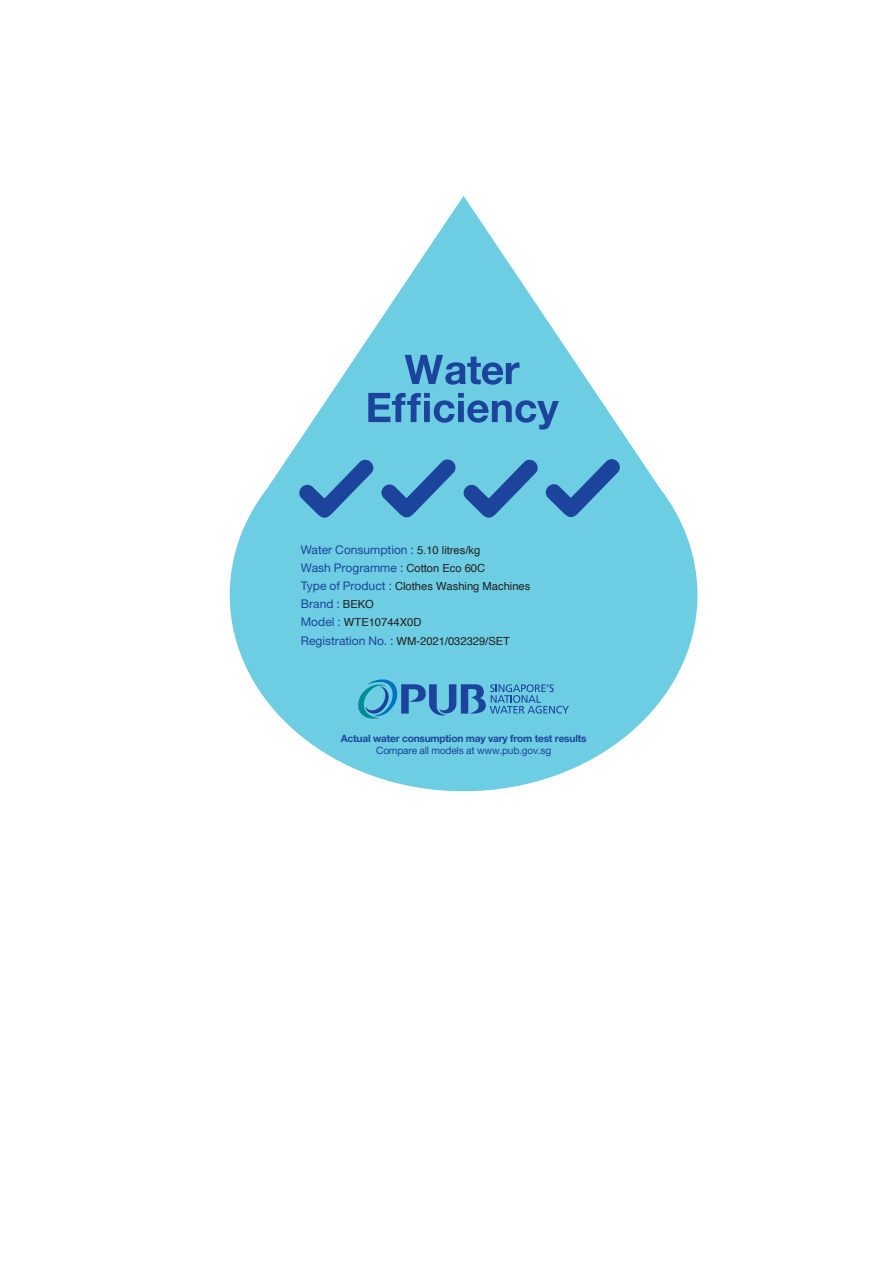
<style>
.page{position:relative;width:893px;height:1263px;background:#fff}
.page>*{position:absolute;margin:0;border:0;box-sizing:border-box;transform-origin:0 0}
.t1{font:12px/18.1px "Helvetica Neue LT Pro";color:#1c449c}
.t2{font:11.1px/18.1px "Helvetica";color:#231f20}
.t3{font:700 10.2px "Helvetica Neue LT Pro";letter-spacing:-.02em;color:#1c449c}
.t4{font:10.2px "Helvetica Neue LT Pro";letter-spacing:-.02em;color:#1c449c}
.s1{font-family:"Helvetica";font-size:11.1px;color:#231f20}
.s2{font-family:"Helvetica Neue LT Pro";font-size:12px;color:#1c449c}
</style>
<div class="page">
<svg style="left:230px;top:196px;width:467px;height:595px;fill:#6dcde3"></svg>
<svg style="left:405px;top:355px;width:114px;height:30px;background:#488fc2"></svg>
<svg style="left:368px;top:393px;width:191px;height:36px;background:#4f9bc9"></svg>
<svg style="left:296px;top:456px;width:325px;height:65px;background:#55a5ce"></svg>
<svg style="left:354px;top:679px;width:215px;height:43px;background:#56acd1"></svg>
<p class="t1" style="left:301px;top:540px;width:186px">Water Consumption : <span class="s1">5.10 litres/kg<br></span>Wash Programme : <span class="s1">Cotton Eco 60C</span></p>
<p class="t2" style="left:301px;top:577px;width:231px"><span class="s2">Type of Product :</span> Clothes Washing Machines</p>
<p class="t1" style="left:301px;top:595px;width:75px">Brand : <span class="s1">BEKO</span></p>
<p class="t2" style="left:301px;top:614px;width:211px"><span class="s2">Model :</span> WTE10744X0D<br><span class="s2">Registration No. :</span> WM-2021/032329/SET</p>
<p class="t3" style="left:341px;top:732px;width:247px">Actual water consumption may vary from test results</p>
<p class="t4" style="left:376px;top:744px;width:176px">Compare all models at www.pub.gov.sg</p>
</div>
